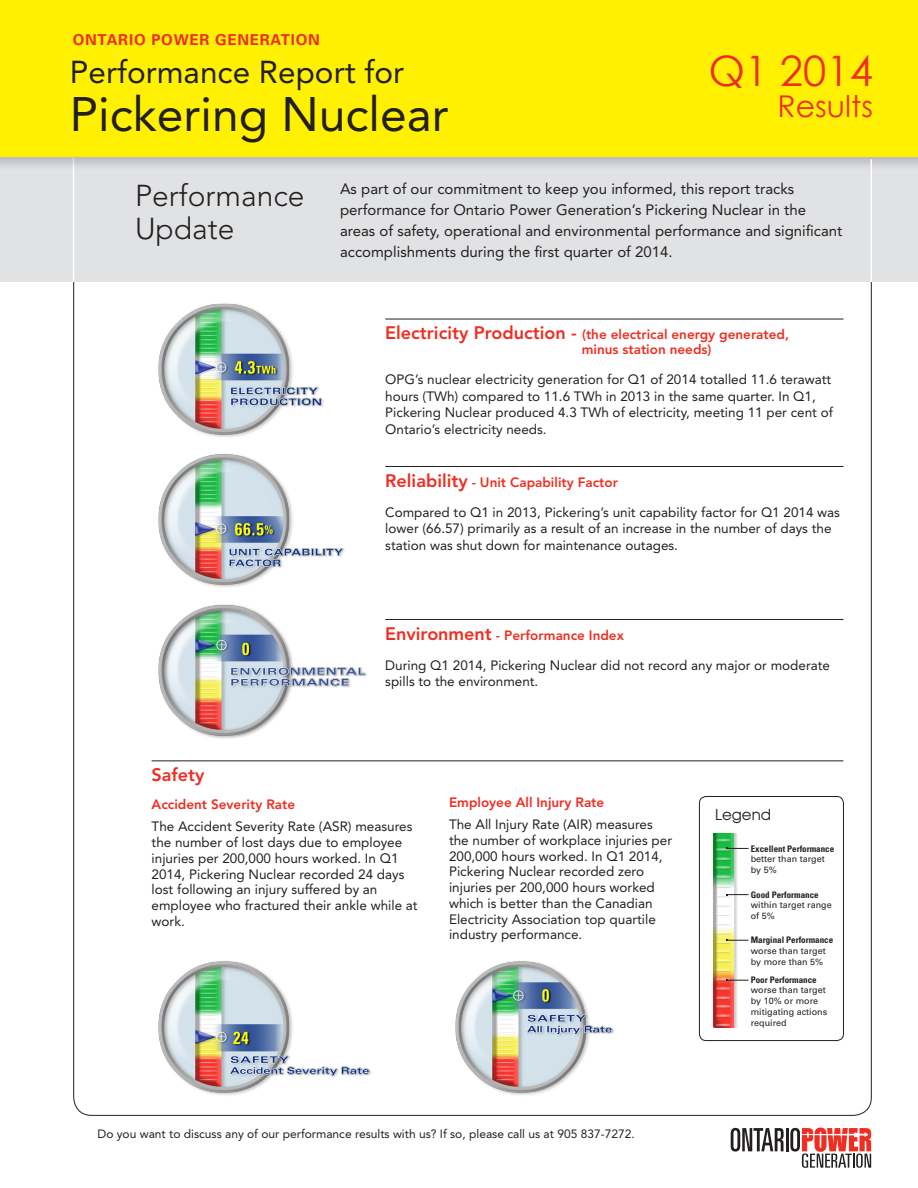
<style>
.page{position:relative;width:918px;height:1188px;background:#fff}
.page>*{position:absolute;margin:0;border:0;box-sizing:border-box;transform-origin:0 0}
.t1{font:48px "Avenir LT Std";color:#231f20}
.t2{font:42px "Century Gothic";color:#ee2e22}
.t3{font:31.5px "Avenir LT Std";color:#231f20}
.t4{font:300 30px/33px "Avenir LT Std";color:#231f20}
.t5{font:30px "Century Gothic";color:#ee2e22}
.t6{font:800 18px "Avenir LT Std";color:#ee2e22}
.t7{font:15px/21px "Avenir LT Std";color:#231f20}
.t8{font:700 15px "Univers";letter-spacing:.05em;color:#ee2e22}
.t9{font:15px "Avant Garde";color:#231f20}
.t10{font:13.5px/15.8px "Avenir LT Std";color:#231f20}
.t11{font:800 13.5px/14.9px "Avenir LT Std";color:#ee2e22}
.t12{font:12px "Avenir LT Std";color:#231f20}
.t13{font:9px/10.8px "Univers";color:#231f20}
.t14{font:700 condensed 9px "Univers LT Std";color:#231f20}
.s1{font-size:18px}
</style>
<div class="page">
<svg style="left:731px;top:1128px;width:53px;height:24px"></svg>
<hr style="left:786px;top:1128px;width:2px;height:23px;background:#231f20">
<svg style="left:790px;top:1128px;width:81px;height:40px"></svg>
<div style="left:0;top:158px;width:918px;height:124px;background:#e1e2e4"></div>
<hr style="left:73px;top:158px;width:1px;height:124px;background:#fff">
<div style="left:0;top:0;width:918px;height:171px;background:#231f20;opacity:.2"></div>
<div style="left:0;top:0;width:918px;height:158px;background:#fff101"></div>
<hr style="left:385px;top:319px;width:458px;height:1px;background:#231f20">
<hr style="left:385px;top:466px;width:458px;height:1px;background:#231f20">
<hr style="left:385px;top:619px;width:458px;height:1px;background:#231f20">
<img style="left:158px;top:303px;width:166px;height:134px">
<img style="left:158px;top:604px;width:209px;height:135px">
<img style="left:158px;top:961px;width:213px;height:134px">
<img style="left:455px;top:961px;width:159px;height:134px">
<img style="left:158px;top:454px;width:187px;height:133px">
<hr style="left:871px;top:159px;width:1px;height:123px;background:#fff">
<hr style="left:152px;top:761px;width:691px;height:1px;background:#231f20">
<img style="left:712px;top:833px;width:27px;height:194px">
<svg style="left:726px;top:848px;width:23px;height:1px"></svg>
<svg style="left:726px;top:894px;width:23px;height:1px"></svg>
<svg style="left:726px;top:939px;width:23px;height:2px"></svg>
<svg style="left:726px;top:979px;width:23px;height:2px"></svg>
<div style="left:699px;top:796px;width:145px;height:245px;border:1px solid #231f20;border-radius:7px"></div>
<p class="t8" style="left:73px;top:31px;width:249px">ONTARIO POWER GENERATION</p>
<h3 class="t3" style="left:70px;top:54px;width:336px">Performance Report for</h3>
<h1 class="t1" style="left:70px;top:87px;width:380px">Pickering Nuclear</h1>
<p class="t2" style="left:708px;top:45px;width:166px">Q1 2014</p>
<p class="t5" style="left:778px;top:88px;width:97px">Results</p>
<p class="t4" style="left:135px;top:179px;width:171px">Performance<br>Update</p>
<p class="t7" style="left:340px;top:179px;width:504px">As part of our commitment to keep you informed, this report tracks performance for Ontario Power Generation’s Pickering Nuclear in the areas of safety, operational and environmental performance and significant accomplishments during the first quarter of 2014.</p>
<p class="t11" style="left:582px;top:327px;width:209px;text-indent:-197px"><span class="s1">Electricity Production -</span> (the electrical energy generated, minus station needs)</p>
<p class="t10" style="left:385px;top:371px;width:449px;line-height:16.5px">OPG’s nuclear electricity generation for Q1 of 2014 totalled 11.6 terawatt hours (TWh) compared to 11.6 TWh in 2013 in the same quarter. In Q1, Pickering Nuclear produced 4.3 TWh of electricity, meeting 11 per cent of Ontario’s electricity needs.</p>
<p class="t11" style="left:385px;top:475px;width:234px"><span class="s1">Reliability</span> - Unit Capability Factor</p>
<p class="t10" style="left:385px;top:504px;width:456px;line-height:16.5px">Compared to Q1 in 2013, Pickering’s unit capability factor for Q1 2014 was lower (66.57) primarily as a result of an increase in the number of days the station was shut down for maintenance outages.</p>
<p class="t11" style="left:385px;top:628px;width:240px"><span class="s1">Environment</span> - Performance Index</p>
<p class="t10" style="left:385px;top:657px;width:446px;line-height:16.5px">During Q1 2014, Pickering Nuclear did not record any major or moderate spills to the environment.</p>
<p class="t6" style="left:152px;top:764px;width:55px">Safety</p>
<p class="t11" style="left:152px;top:797px;width:145px">Accident Severity Rate</p>
<p class="t10" style="left:152px;top:819px;width:268px">The Accident Severity Rate (ASR) measures the number of lost days due to employee injuries per 200,000 hours worked. In Q1<br>2014, Pickering Nuclear recorded 24 days lost following an injury suffered by an employee who fractured their ankle while at work.</p>
<p class="t11" style="left:449px;top:795px;width:157px">Employee All Injury Rate</p>
<p class="t10" style="left:449px;top:817px;width:225px">The All Injury Rate (AIR) measures the number of workplace injuries per 200,000 hours worked. In Q1 2014, Pickering Nuclear recorded zero injuries per 200,000 hours worked which is better than the Canadian Electricity Association top quartile industry performance.</p>
<p class="t12" style="left:98px;top:1127px;width:539px">Do you want to discuss any of our performance results with us? If so, please call us at 905 837-7272.</p>
<p class="t9" style="left:715px;top:805px;width:57px">Legend</p>
<p class="t14" style="left:751px;top:843px;width:85px">Excellent Performance</p>
<p class="t13" style="left:751px;top:854px;width:76px">better than target by 5%</p>
<p class="t14" style="left:751px;top:889px;width:69px">Good Performance</p>
<p class="t13" style="left:751px;top:900px;width:83px">within target range of 5%</p>
<p class="t14" style="left:751px;top:935px;width:84px">Marginal Performance</p>
<p class="t13" style="left:751px;top:946px;width:77px">worse than target by more than 5%</p>
<p class="t14" style="left:751px;top:974px;width:67px">Poor Performance</p>
<p class="t13" style="left:751px;top:985px;width:78px">worse than target by 10% or more mitigating actions required</p>
</div>
